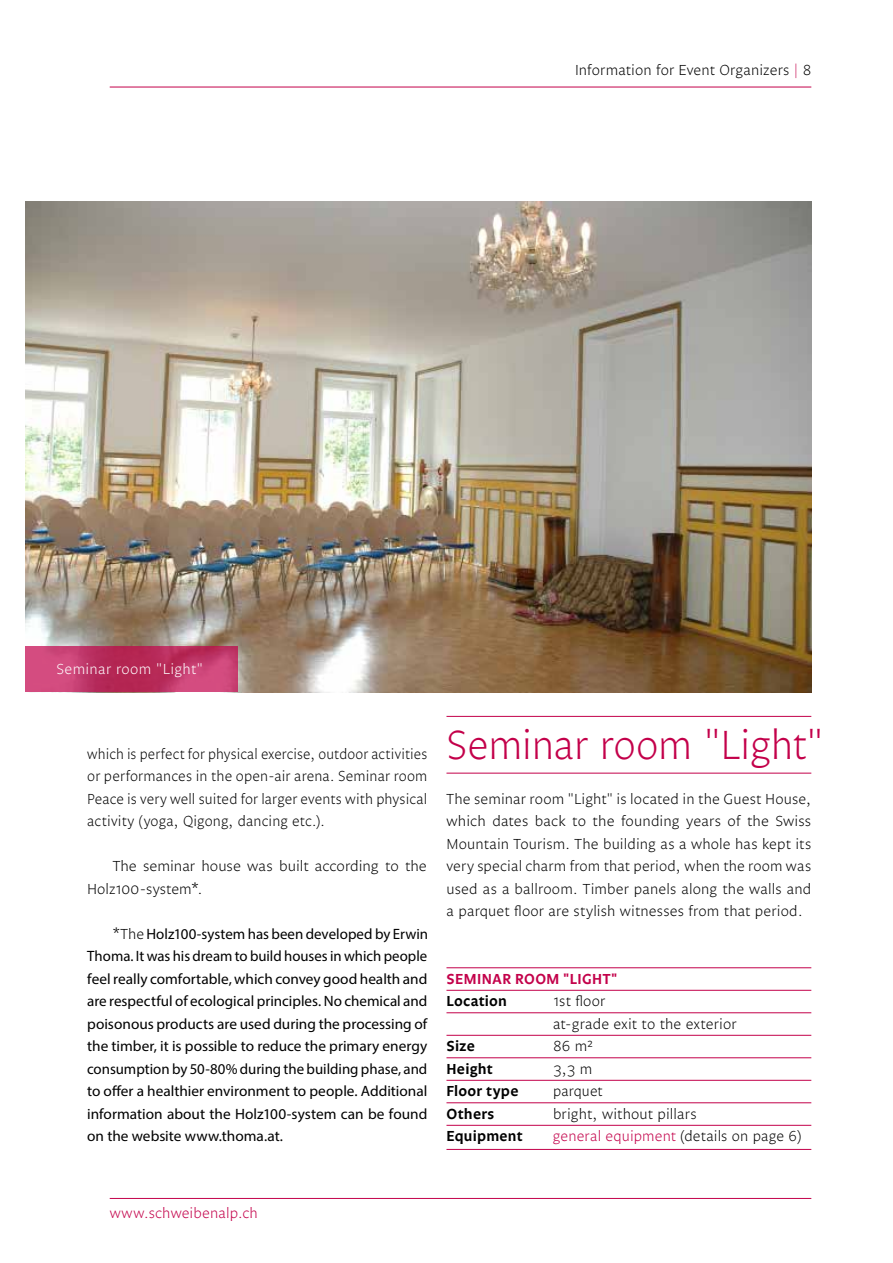
<style>
.page{position:relative;width:893px;height:1263px;background:#fff}
.page>*{position:absolute;margin:0;border:0;box-sizing:border-box;transform-origin:0 0}
.t1{font:300 42px "Legato OT";letter-spacing:-.005em;color:#c3004a}
.t2{font:15px/22.5px "Myriad Pro";color:#000;text-align:justify}
.t3{font:300 15px/22.5px "Legato OT";letter-spacing:.005em;color:#000}
.t4{font:300 15px/22.5px "Legato OT";letter-spacing:.005em;color:#000;text-align:justify;scale:.94 1}
.t5{font:300 15px "Legato OT";letter-spacing:.01em;color:#c3004a}
.t6{font:600 15px "Legato OT";letter-spacing:.015em;color:#000}
.t7{font:600 15px "Legato OT";letter-spacing:.03em;color:#c3004a}
.t8{font:300 15px "Legato OT";letter-spacing:.025em;color:#fff}
.s1{color:#c3004a}
.s2{font-family:"Legato OT";font-weight:300}
.s3{color:#000}
</style>
<div class="page">
<hr style="left:110px;top:1198px;width:701px;height:1px;background:#c3004a">
<hr style="left:110px;top:87px;width:701px;height:1px;background:#c3004a">
<hr style="left:446px;top:773px;width:365px;height:1px;background:#c3004a">
<hr style="left:446px;top:716px;width:365px;height:1px;background:#c3004a">
<hr style="left:446px;top:1149px;width:365px;height:1px;background:#c3004a">
<hr style="left:446px;top:990px;width:365px;height:1px;background:#c3004a">
<hr style="left:446px;top:967px;width:365px;height:1px;background:#c3004a">
<hr style="left:446px;top:1012px;width:365px;height:1px;background:#c3004a">
<hr style="left:446px;top:1035px;width:365px;height:1px;background:#c3004a">
<hr style="left:446px;top:1057px;width:365px;height:1px;background:#c3004a">
<hr style="left:446px;top:1080px;width:365px;height:1px;background:#c3004a">
<hr style="left:446px;top:1102px;width:365px;height:1px;background:#c3004a">
<hr style="left:446px;top:1125px;width:365px;height:1px;background:#c3004a">
<img style="left:26px;top:202px;width:785px;height:490px">
<svg style="left:26px;top:646px;width:212px;height:45px;background:#c23868"></svg>
<p class="t3" style="left:575px;top:59px;width:238px">Information for Event Organizers <span class="s1">|</span> 8</p>
<p class="t8" style="left:56px;top:660px;width:148px">Seminar room "Light"</p>
<p class="t4" style="left:87px;top:743px;width:363px">which is perfect for physical exercise, outdoor activities or performances in the open-air arena. Seminar room Peace is very well suited for larger events with physical activity (yoga, Qigong, dancing etc.).</p>
<p class="t3" style="left:87px;top:855px;width:341px;text-indent:26px">The seminar house was built according to the<br>Holz100-system*.</p>
<p class="t2" style="left:87px;top:922px;width:342px;text-indent:26px"><span class="s2">*The</span> Holz100-system has been developed by Erwin Thoma. It was his dream to build houses in which people feel really comfortable, which convey good health and are respectful of ecological principles. No chemical and poisonous products are used during the processing of the timber, it is possible to reduce the primary energy consumption by 50-80% during the building phase, and to offer a healthier environment to people. Additional information about the Holz100-system can be found on the website www.thoma.at.</p>
<h1 class="t1" style="left:446px;top:721px;width:378px">Seminar room "Light"</h1>
<p class="t3" style="left:446px;top:788px;width:366px;text-align:justify">The seminar room "Light" is located in the Guest House, which dates back to the founding years of the Swiss Mountain Tourism. The building as a whole has kept its very special charm from that period, when the room was used as a ballroom. Timber panels along the walls and a parquet floor are stylish witnesses from that period.</p>
<p class="t7" style="left:447px;top:970px;width:172px">SEMINAR ROOM "LIGHT"</p>
<p class="t6" style="left:446px;top:992px;width:62px">Location</p>
<p class="t3" style="left:553px;top:990px;width:185px">1st floor<br>at-grade exit to the exterior</p>
<p class="t6" style="left:446px;top:1037px;width:30px">Size</p>
<p class="t3" style="left:553px;top:1035px;width:41px">86 m²</p>
<p class="t6" style="left:446px;top:1060px;width:48px">Height</p>
<p class="t3" style="left:553px;top:1058px;width:41px">3,3 m</p>
<p class="t6" style="left:446px;top:1082px;width:74px">Floor type</p>
<p class="t3" style="left:553px;top:1080px;width:51px">parquet</p>
<p class="t6" style="left:446px;top:1105px;width:49px">Others</p>
<p class="t3" style="left:553px;top:1103px;width:145px">bright, without pillars</p>
<p class="t6" style="left:446px;top:1127px;width:78px">Equipment</p>
<p class="t5" style="left:553px;top:1128px;width:250px">general equipment <span class="s3">(details on page 6)</span></p>
<p class="t5" style="left:110px;top:1205px;width:150px">www.schweibenalp.ch</p>
</div>
